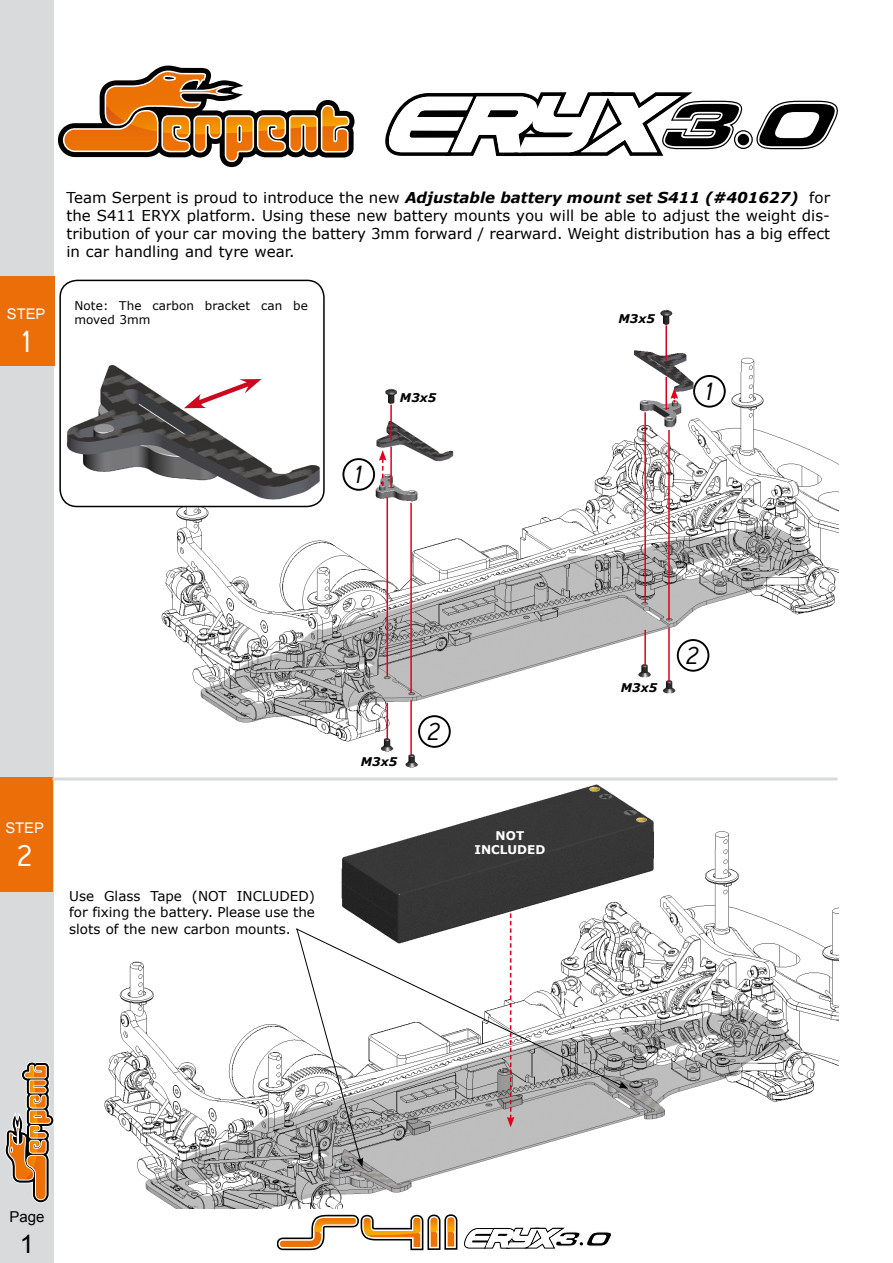
<style>
.page{position:relative;width:893px;height:1263px;background:#fff}
.page>*{position:absolute;margin:0;border:0;box-sizing:border-box;transform-origin:0 0}
.t1{font:33px "Vrinda";color:#fff}
.t2{font:italic 27px "Vrinda";color:#000}
.t3{font:25.5px "Arial";color:#000}
.t4{font:16.5px "Vrinda";color:#fff}
.t5{font:15px/18.1px "Verdana";color:#000;text-align:justify}
.t6{font:15px "Arial";color:#000}
.t7{font:13.5px/16.2px "Verdana";color:#000;text-align:justify}
.t8{font:12px/14.4px "Verdana";letter-spacing:.01em;color:#000}
.t9{font:italic 700 12px "Verdana";color:#000}
.t10{font:700 12px/14.4px "Verdana";color:#fff;text-align:center}
.s1{font-weight:700;font-style:italic}
</style>
<div class="page">
<div style="left:0;top:0;width:54px;height:1263px;background:#d9dadc"></div>
<svg style="left:5px;top:1062px;width:49px;height:141px"></svg>
<svg style="left:277px;top:1214px;width:334px;height:36px"></svg>
<img style="left:104px;top:784px;width:735px;height:425px">
<svg style="left:58px;top:65px;width:297px;height:103px"></svg>
<svg style="left:385px;top:92px;width:453px;height:64px"></svg>
<div style="left:0;top:276px;width:54px;height:90px;background:#eb6e08"></div>
<div style="left:0;top:777px;width:53px;height:115px;background:#eb6e08"></div>
<img style="left:153px;top:309px;width:686px;height:459px">
<hr style="left:410px;top:700px;width:2px;height:54px;background:#e2001a">
<hr style="left:668px;top:627px;width:2px;height:54px;background:#e2001a">
<hr style="left:387px;top:703px;width:1px;height:35px;background:#e2001a">
<hr style="left:644px;top:630px;width:2px;height:35px;background:#e2001a">
<hr style="left:390px;top:446px;width:2px;height:42px;background:#e2001a">
<hr style="left:665px;top:377px;width:2px;height:33px;background:#e2001a">
<svg style="left:670px;top:388px;width:8px;height:14px"></svg>
<svg style="left:379px;top:450px;width:8px;height:36px"></svg>
<hr style="left:390px;top:405px;width:2px;height:35px;background:#e2001a">
<hr style="left:665px;top:325px;width:2px;height:36px;background:#e2001a">
<hr style="left:387px;top:497px;width:1px;height:179px;background:#e2001a">
<hr style="left:644px;top:412px;width:2px;height:191px;background:#e2001a">
<hr style="left:410px;top:503px;width:2px;height:190px;background:#e2001a">
<svg style="left:507px;top:913px;width:7px;height:214px"></svg>
<hr style="left:668px;top:430px;width:2px;height:190px;background:#e2001a">
<div style="left:343px;top:459px;width:31px;height:31px;background:#fff;border-radius:50%"></div>
<div style="left:342px;top:458px;width:33px;height:33px;border:2px solid #000;border-radius:50%"></div>
<div style="left:419px;top:716px;width:31px;height:31px;background:#fff;border-radius:50%"></div>
<div style="left:418px;top:715px;width:33px;height:33px;border:2px solid #000;border-radius:50%"></div>
<div style="left:678px;top:640px;width:30px;height:31px;background:#fff;border-radius:50%"></div>
<div style="left:677px;top:639px;width:32px;height:33px;border:2px solid #000;border-radius:50%"></div>
<div style="left:694px;top:376px;width:31px;height:31px;background:#fff;border-radius:50%"></div>
<div style="left:693px;top:375px;width:33px;height:33px;border:2px solid #000;border-radius:50%"></div>
<hr style="left:53px;top:777px;width:784px;height:3px;background:#d9dadc">
<svg style="left:296px;top:1086px;width:67px;height:81px;background:#a4a4a4"></svg>
<svg style="left:295px;top:928px;width:328px;height:158px"></svg>
<svg style="left:618px;top:1081px;width:10px;height:8px"></svg>
<div style="left:60px;top:280px;width:264px;height:226px;background:#fff;border-radius:17px"></div>
<img style="left:62px;top:365px;width:262px;height:137px">
<div style="left:59px;top:280px;width:266px;height:227px;border:2px solid #000;border-radius:17px"></div>
<svg style="left:184px;top:378px;width:77px;height:32px"></svg>
<p class="t4" style="left:7px;top:303px;width:40px">STEP</p>
<h1 class="t1" style="left:19px;top:320px;width:15px">1</h1>
<p class="t5" style="left:66px;top:188px;width:765px">Team Serpent is proud to introduce the new <span class="s1">Adjustable battery mount set S411 (#401627)</span> for the S411 ERYX platform. Using these new battery mounts you will be able to adjust the weight dis&shy;tribution of your car moving the battery 3mm forward / rearward. Weight distribution has a big effect in car handling and tyre wear.</p>
<p class="t8" style="left:74px;top:298px;width:235px">Note: The carbon bracket can be moved 3mm</p>
<p class="t9" style="left:400px;top:389px;width:38px">M3x5</p>
<p class="t9" style="left:618px;top:310px;width:38px">M3x5</p>
<h2 class="t2" style="left:702px;top:373px;width:19px">1</h2>
<h2 class="t2" style="left:351px;top:456px;width:19px">1</h2>
<p class="t4" style="left:5px;top:817px;width:40px">STEP</p>
<h1 class="t1" style="left:16px;top:833px;width:20px">2</h1>
<p class="t7" style="left:69px;top:888px;width:247px">Use Glass Tape (NOT INCLUDED) for fixing the battery. Please use the slots of the new carbon mounts.</p>
<p class="t9" style="left:361px;top:753px;width:38px">M3x5</p>
<h2 class="t2" style="left:425px;top:713px;width:23px">2</h2>
<p class="t10" style="left:474px;top:828px;width:72px">NOT<br>INCLUDED</p>
<p class="t9" style="left:621px;top:679px;width:38px">M3x5</p>
<h2 class="t2" style="left:684px;top:637px;width:23px">2</h2>
<p class="t6" style="left:9px;top:1207px;width:37px">Page</p>
<h3 class="t3" style="left:20px;top:1227px;width:16px">1</h3>
</div>
